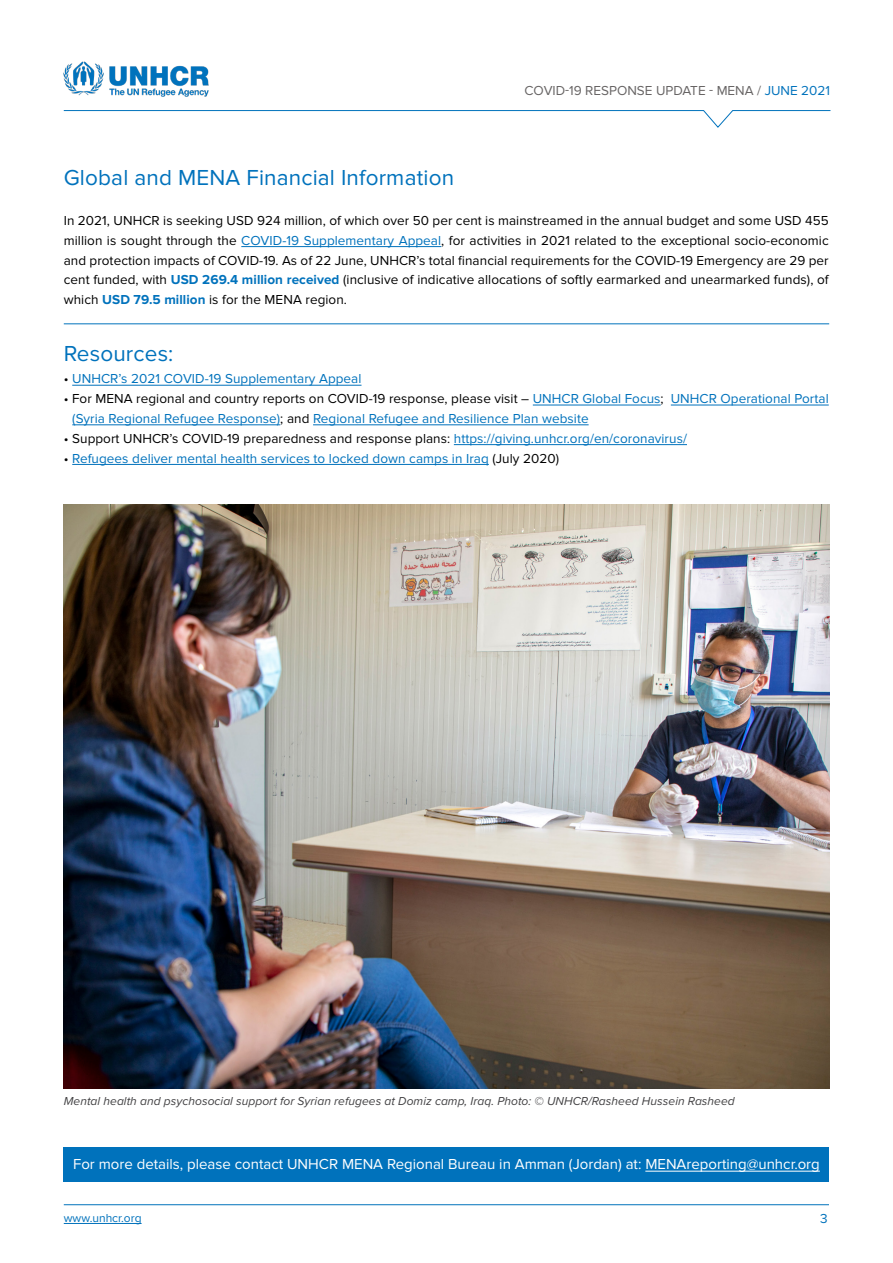
<style>
.page{position:relative;width:893px;height:1263px;background:#fff}
.page>*{position:absolute;margin:0;border:0;box-sizing:border-box;transform-origin:0 0}
.t1{font:22.5px "Proxima Nova";letter-spacing:.005em;color:#0072bc}
.t2{font:15px "Proxima Nova";color:#fff}
.t3{font:13.5px/19.8px "Proxima Nova";letter-spacing:.005em;color:#000;text-align:justify}
.t4{font:13.5px/19.8px "Proxima Nova";letter-spacing:.005em;color:#0072bc}
.t5{font:13.5px "Proxima Nova";color:#676464}
.t6{font:italic 12px "Proxima Nova";letter-spacing:.005em;color:#414042}
.t7{font:12px "Proxima Nova";color:#0072bc}
.s1{color:#0072bc}
.s2{font-weight:700;color:#0072bc}
.s3{color:#000}
</style>
<div class="page">
<svg style="left:227px;top:110px;width:604px;height:18px"></svg>
<hr style="left:64px;top:1204px;width:765px;height:1px;background:#0072bc">
<hr style="left:64px;top:1223px;width:78px;height:1px;background:#0072bc">
<img style="left:63px;top:61px;width:164px;height:51px">
<hr style="left:72px;top:385px;width:289px;height:1px;background:#0072bc">
<hr style="left:533px;top:405px;width:128px;height:1px;background:#0072bc">
<hr style="left:671px;top:405px;width:158px;height:1px;background:#0072bc">
<hr style="left:72px;top:425px;width:208px;height:1px;background:#0072bc">
<hr style="left:313px;top:425px;width:276px;height:1px;background:#0072bc">
<hr style="left:454px;top:444px;width:233px;height:1px;background:#0072bc">
<hr style="left:72px;top:464px;width:417px;height:1px;background:#0072bc">
<div style="left:64px;top:1148px;width:765px;height:34px;background:#0072bc"></div>
<hr style="left:645px;top:1171px;width:175px;height:1px;background:#fff">
<hr style="left:241px;top:246px;width:200px;height:1px;background:#0072bc">
<hr style="left:64px;top:323px;width:765px;height:1px;background:#0072bc">
<img style="left:64px;top:505px;width:765px;height:583px">
<h1 class="t1" style="left:64px;top:165px;width:392px">Global and MENA Financial Information</h1>
<p class="t5" style="left:524px;top:82px;width:307px">COVID-19 RESPONSE UPDATE - MENA / <span class="s1">JUNE 2021</span></p>
<p class="t3" style="left:64px;top:211px;width:766px">In 2021, UNHCR is seeking USD 924 million, of which over 50 per cent is mainstreamed in the annual budget and some USD 455 million is sought through the <span class="s1">COVID-19 Supplementary Appeal</span>, for activities in 2021 related to the exceptional socio-economic and protection impacts of COVID-19. As of 22 June, UNHCR’s total financial requirements for the COVID-19 Emergency are 29 per cent funded, with <span class="s2">USD 269.4 million received</span> (inclusive of indicative allocations of softly earmarked and unearmarked funds), of which <span class="s2">USD 79.5 million</span> is for the MENA region.</p>
<h1 class="t1" style="left:64px;top:340px;width:111px">Resources:</h1>
<p class="t4" style="left:64px;top:369px;width:299px"><span class="s3">•</span> UNHCR’s 2021 COVID-19 Supplementary Appeal</p>
<p class="t4" style="left:72px;top:389px;width:758px;text-indent:-9px"><span class="s3">• For MENA regional and country reports on COVID-19 response, please visit –</span> UNHCR Global Focus<span class="s3">;</span> UNHCR Operational Portal (Syria Regional Refugee Response)<span class="s3">; and</span> Regional Refugee and Resilience Plan website</p>
<p class="t3" style="left:64px;top:429px;width:625px">• Support UNHCR’s COVID-19 preparedness and response plans: <span class="s1">https://giving.unhcr.org/en/coronavirus/</span></p>
<p class="t4" style="left:64px;top:448px;width:497px"><span class="s3">•</span> Refugees deliver mental health services to locked down camps in Iraq <span class="s3">(July 2020)</span></p>
<p class="t6" style="left:64px;top:1091px;width:672px">Mental health and psychosocial support for Syrian refugees at Domiz camp, Iraq. Photo: © UNHCR/Rasheed Hussein Rasheed</p>
<p class="t2" style="left:73px;top:1155px;width:748px">For more details, please contact UNHCR MENA Regional Bureau in Amman (Jordan) at: MENAreporting@unhcr.org</p>
<p class="t7" style="left:64px;top:1211px;width:79px">www.unhcr.org</p>
<p class="t4" style="left:820px;top:1209px;width:9px">3</p>
</div>
